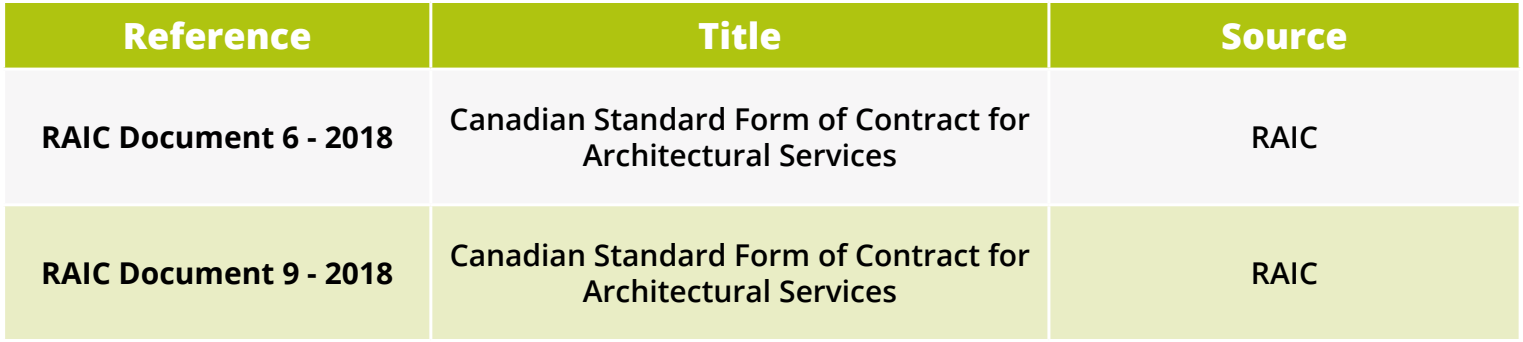
<style>
.page{position:relative;width:1523px;height:342px;background:#fff}
.page>*{position:absolute;margin:0;border:0;box-sizing:border-box;transform-origin:0 0}
.t1{font:800 36px "Open Sans";color:#fff}
.t2{font:600 30px/36px "Open Sans";color:#000;text-align:center}
.t3{font:700 30px "Open Sans";color:#000}
</style>
<div class="page">
<div style="left:5px;top:3px;width:1513px;height:64px;background:#afc410"></div>
<div style="left:5px;top:206px;width:1513px;height:132px;background:#e9edc5"></div>
<hr style="left:429px;top:3px;width:3px;height:64px;background:#fff">
<hr style="left:1047px;top:3px;width:3px;height:64px;background:#fff">
<hr style="left:429px;top:206px;width:3px;height:132px;background:#fff">
<hr style="left:1047px;top:206px;width:3px;height:132px;background:#fff">
<p class="t1" style="left:123px;top:9px;width:190px">Reference</p>
<p class="t1" style="left:698px;top:9px;width:85px">Title</p>
<p class="t1" style="left:1221px;top:9px;width:128px">Source</p>
<p class="t3" style="left:41px;top:116px;width:353px">RAIC Document 6 - 2018</p>
<p class="t3" style="left:41px;top:251px;width:353px">RAIC Document 9 - 2018</p>
<p class="t2" style="left:449px;top:101px;width:582px">Canadian Standard Form of Contract for<br>Architectural Services</p>
<p class="t2" style="left:449px;top:236px;width:582px">Canadian Standard Form of Contract for<br>Architectural Services</p>
<p class="t2" style="left:1250px;top:119px;width:69px">RAIC</p>
<p class="t2" style="left:1250px;top:254px;width:69px">RAIC</p>
</div>
